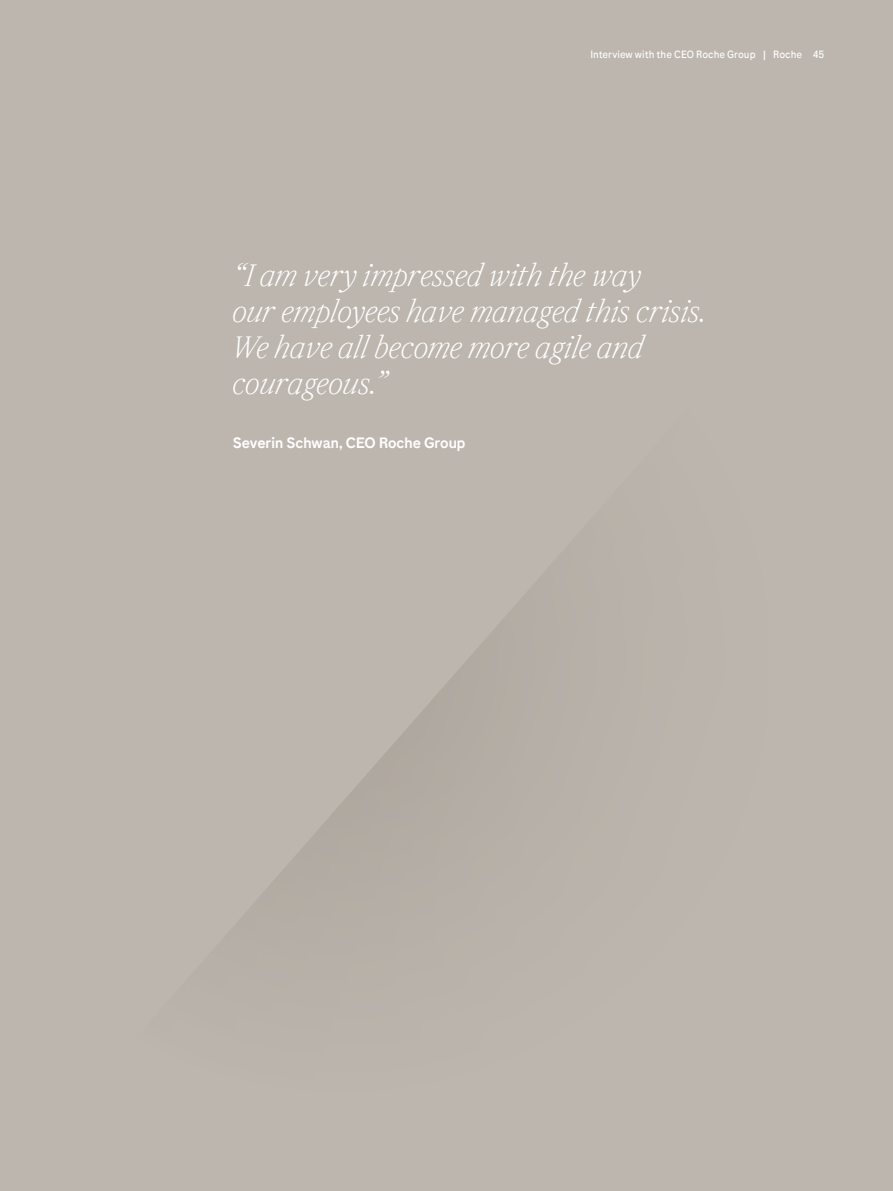
<style>
.page{position:relative;width:893px;height:1191px;background:#bcb6ae}
.page>*{position:absolute;margin:0;border:0;box-sizing:border-box;transform-origin:0 0}
.Quote___Serif_light{font:italic 300 30px/36px "Roche Serif";color:#fff}
.Name___Sans_med__10p{font:500 15px "Roche Sans";color:#fff}
.t1{font:10.5px "Roche Sans";color:#fff}
</style>
<div class="page">
<svg style="left:268px;top:616px;width:239px;height:277px"></svg>
<p class="t1" style="left:590px;top:48px;width:236px">Interview with the CEO Roche Group | Roche 45</p>
<p class="Quote___Serif_light" style="left:232px;top:257px;width:476px">“I am very impressed with the way<br>our employees have managed this crisis.<br>We have all become more agile and courageous.”</p>
<p class="Name___Sans_med__10p" style="left:233px;top:433px;width:234px">Severin Schwan, CEO Roche Group</p>
</div>
